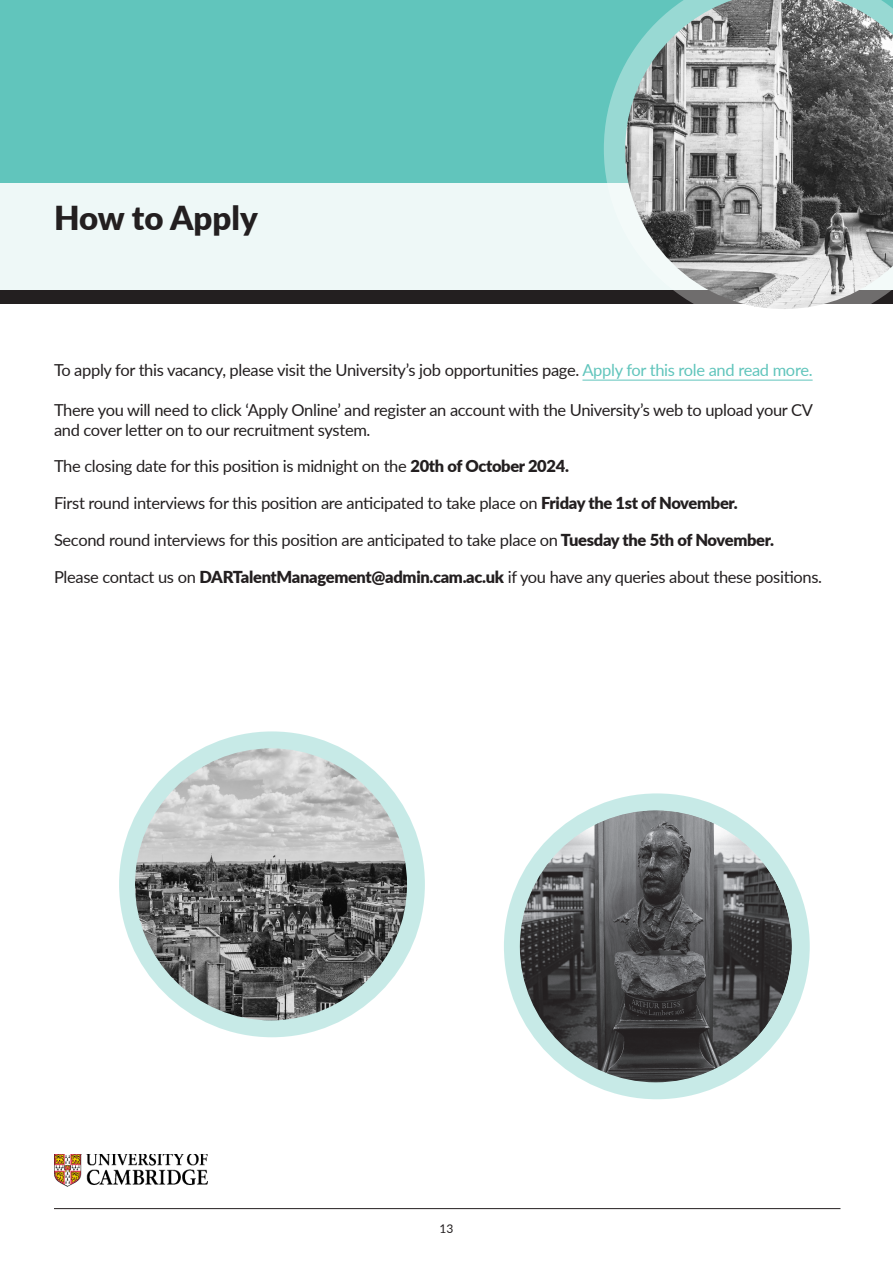
<style>
.page{position:relative;width:893px;height:1263px;background:#fff}
.page>*{position:absolute;margin:0;border:0;box-sizing:border-box;transform-origin:0 0}
.t1{font:900 33px "Lato";color:#231f20}
.t2{font:16.5px/19.8px "Lato";letter-spacing:-.02em;color:#231f20}
.t3{font:12px "Lato";color:#231f20}
.s1{color:#61c5bc}
.s2{font-weight:900}
</style>
<div class="page">
<hr style="left:54px;top:1208px;width:786px;height:1px;background:#231f20">
<img style="left:54px;top:1154px;width:154px;height:32px">
<div style="left:0;top:0;width:893px;height:183px;background:#61c5bc"></div>
<div style="left:0;top:183px;width:893px;height:107px;background:#eef8f7"></div>
<div style="left:1px;top:290px;width:892px;height:14px;background:#231f20"></div>
<hr style="left:582px;top:380px;width:231px;height:1px;background:#61c5bc">
<svg style="left:604px;top:65px;width:21px;height:118px;fill:#98d9d3"></svg>
<div style="left:119px;top:731px;width:306px;height:306px;background:#c7eae7;border-radius:50%"></div>
<div style="left:504px;top:793px;width:306px;height:306px;background:#c7eae7;border-radius:50%"></div>
<img style="left:135px;top:748px;width:272px;height:272px;border-radius:136px">
<img style="left:520px;top:810px;width:272px;height:272px;border-radius:136px">
<img style="left:625px;top:0;width:268px;height:309px">
<p class="t1" style="left:54px;top:193px;width:205px">How to Apply</p>
<p class="t2" style="left:54px;top:360px;width:760px">To apply for this vacancy, please visit the University’s job opportunities page. <span class="s1">Apply for this role and read more.</span></p>
<p class="t2" style="left:54px;top:399px;width:760px">There you will need to click ‘Apply Online’ and register an account with the University’s web to upload your CV and cover letter on to our recruitment system.</p>
<p class="t2" style="left:54px;top:456px;width:516px">The closing date for this position is midnight on the <span class="s2">20th of October 2024.</span></p>
<p class="t2" style="left:54px;top:493px;width:685px">First round interviews for this position are anticipated to take place on <span class="s2">Friday the 1st of November.</span></p>
<p class="t2" style="left:54px;top:529px;width:722px">Second round interviews for this position are anticipated to take place on <span class="s2">Tuesday the 5th of November.</span></p>
<p class="t2" style="left:54px;top:566px;width:770px">Please contact us on <span class="s2">DARTalentManagement@admin.cam.ac.uk</span> if you have any queries about these positions.</p>
<p class="t3" style="left:439px;top:1220px;width:15px">13</p>
</div>
